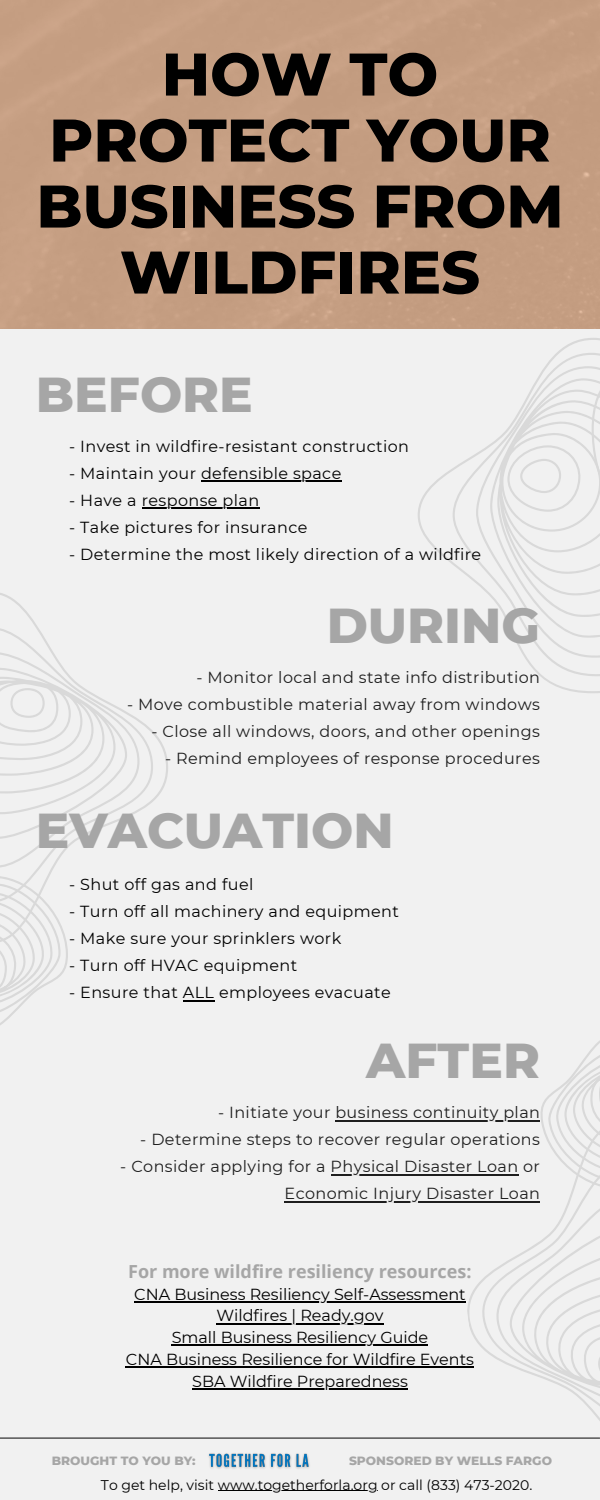
<style>
.page{position:relative;width:600px;height:1500px;background:#fff}
.page>*{position:absolute;margin:0;border:0;box-sizing:border-box;transform-origin:0 0}
.t1{font:800 60px/66px "Montserrat";color:#000;text-align:center}
.t2{font:800 50px "Montserrat";color:#a6a6a6}
.t3{font:700 18px "Open Sans";color:#a6a6a6}
.t4{font:16px/27px "Montserrat";letter-spacing:.025em;color:#1e1e1e;text-align:right}
.t5{font:16px "Montserrat";letter-spacing:.025em;color:#000}
.t6{font:16px "Montserrat";color:#000}
.t7{font:14px "Montserrat";color:#000}
.t8{font:800 12.2px "Montserrat";color:#a6a6a6}
</style>
<div class="page">
<div style="left:0;top:330px;width:600px;height:1170px;background:#f1f1f1"></div>
<svg style="left:547px;top:1040px;width:53px;height:57px"></svg>
<svg style="left:444px;top:1097px;width:156px;height:324px"></svg>
<svg style="left:0;top:943px;width:68px;height:82px"></svg>
<svg style="left:0;top:593px;width:168px;height:350px"></svg>
<svg style="left:418px;top:338px;width:182px;height:355px"></svg>
<svg style="left:591px;top:253px;width:9px;height:353px"></svg>
<hr style="left:201px;top:481px;width:141px;height:1px;background:#000">
<hr style="left:142px;top:508px;width:118px;height:1px;background:#000">
<hr style="left:183px;top:1000px;width:31px;height:1px;background:#000">
<hr style="left:335px;top:1120px;width:205px;height:1px;background:#1e1e1e">
<hr style="left:331px;top:1174px;width:188px;height:1px;background:#1e1e1e">
<hr style="left:285px;top:1201px;width:255px;height:1px;background:#1e1e1e">
<img style="left:208px;top:1453px;width:102px;height:16px">
<hr style="left:218px;top:1491px;width:160px;height:1px;background:#000">
<hr style="left:134px;top:1301px;width:332px;height:2px;background:#000">
<hr style="left:216px;top:1323px;width:168px;height:1px;background:#000">
<hr style="left:172px;top:1345px;width:256px;height:1px;background:#000">
<hr style="left:126px;top:1366px;width:348px;height:2px;background:#000">
<hr style="left:192px;top:1388px;width:216px;height:2px;background:#000">
<hr style="left:0;top:1437px;width:600px;height:2px;background:#545454">
<p class="t1" style="left:36px;top:41px;width:529px">HOW TO<br>PROTECT YOUR<br>BUSINESS FROM<br>WILDFIRES</p>
<p class="t2" style="left:36px;top:364px;width:219px">BEFORE</p>
<p class="t5" style="left:69px;top:437px;width:341px">- Invest in wildfire-resistant construction</p>
<p class="t5" style="left:69px;top:464px;width:274px">- Maintain your defensible space</p>
<p class="t5" style="left:69px;top:491px;width:191px">- Have a response plan</p>
<p class="t5" style="left:69px;top:518px;width:240px">- Take pictures for insurance</p>
<p class="t5" style="left:69px;top:545px;width:414px">- Determine the most likely direction of a wildfire</p>
<p class="t2" style="left:327px;top:595px;width:215px">DURING</p>
<p class="t4" style="left:196px;top:664px;width:345px">- Monitor local and state info distribution</p>
<p class="t4" style="left:127px;top:691px;width:414px">- Move combustible material away from windows</p>
<p class="t4" style="left:151px;top:718px;width:390px">- Close all windows, doors, and other openings</p>
<p class="t4" style="left:165px;top:745px;width:376px">- Remind employees of response procedures</p>
<p class="t2" style="left:36px;top:799px;width:359px">EVACUATION</p>
<p class="t5" style="left:69px;top:875px;width:186px">- Shut off gas and fuel</p>
<p class="t5" style="left:69px;top:902px;width:331px">- Turn off all machinery and equipment</p>
<p class="t5" style="left:69px;top:929px;width:274px">- Make sure your sprinklers work</p>
<p class="t5" style="left:69px;top:956px;width:230px">- Turn off HVAC equipment</p>
<p class="t5" style="left:69px;top:983px;width:323px">- Ensure that ALL employees evacuate</p>
<p class="t2" style="left:366px;top:1030px;width:175px">AFTER</p>
<p class="t4" style="left:218px;top:1099px;width:323px">- Initiate your business continuity plan</p>
<p class="t4" style="left:140px;top:1126px;width:401px">- Determine steps to recover regular operations</p>
<p class="t4" style="left:120px;top:1153px;width:421px">- Consider applying for a Physical Disaster Loan or<br>Economic Injury Disaster Loan</p>
<p class="t3" style="left:128px;top:1259px;width:345px">For more wildfire resiliency resources:</p>
<p class="t6" style="left:134px;top:1284px;width:333px">CNA Business Resiliency Self-Assessment</p>
<p class="t6" style="left:216px;top:1306px;width:169px">Wildfires | Ready.gov</p>
<p class="t6" style="left:172px;top:1328px;width:258px">Small Business Resiliency Guide</p>
<p class="t6" style="left:126px;top:1349px;width:350px">CNA Business Resilience for Wildfire Events</p>
<p class="t6" style="left:192px;top:1371px;width:217px">SBA Wildfire Preparedness</p>
<p class="t8" style="left:52px;top:1453px;width:145px">BROUGHT TO YOU BY:</p>
<p class="t7" style="left:101px;top:1476px;width:433px">To get help, visit www.togetherforla.org or call (833) 473-2020.</p>
<p class="t8" style="left:349px;top:1453px;width:205px">SPONSORED BY WELLS FARGO</p>
</div>
